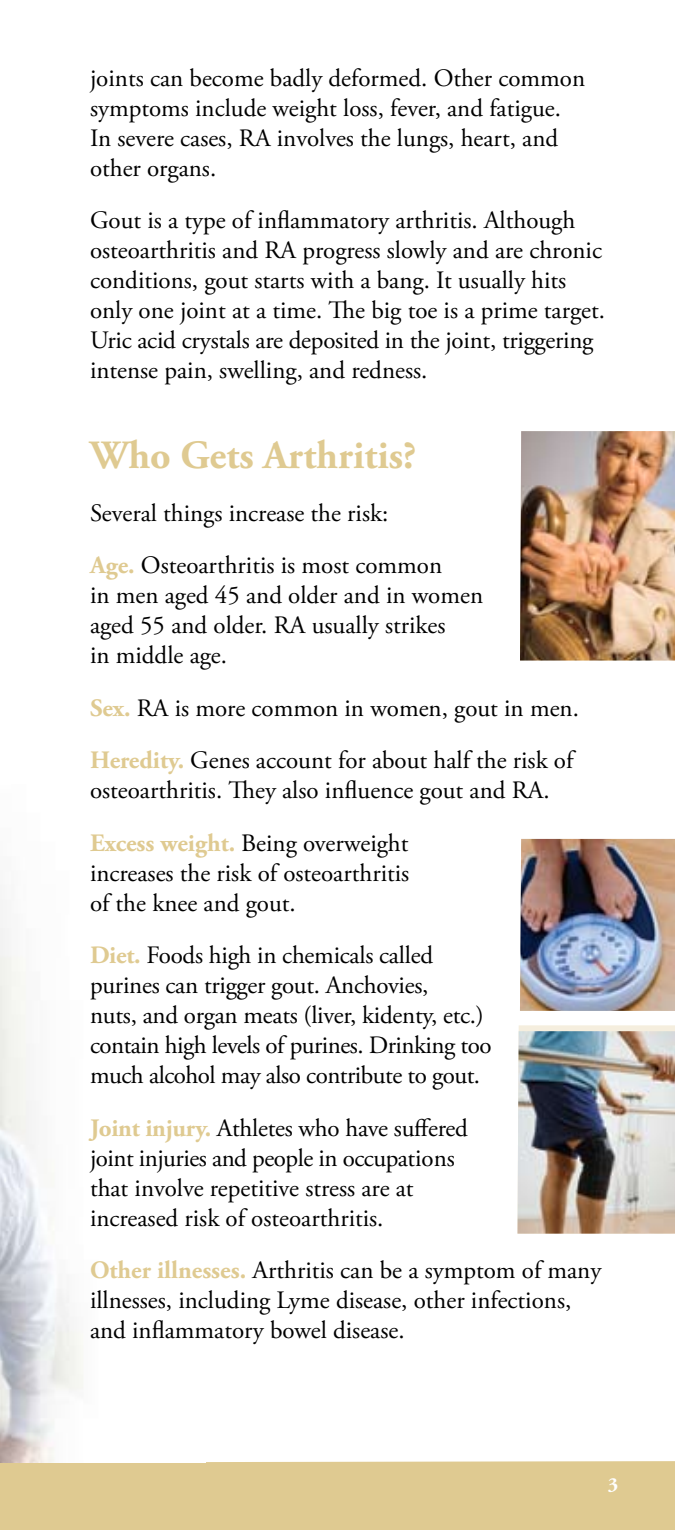
<style>
.page{position:relative;width:675px;height:1530px;background:#fff}
.page>*{position:absolute;margin:0;border:0;box-sizing:border-box;transform-origin:0 0}
.t1{font:700 40px "Adobe Garamond Pro";color:#dfca91}
.t2{font:25px/30px "Adobe Garamond Pro";color:#000}
.t3{font:700 20px "Adobe Garamond Pro";color:#fff}
.s1{font-weight:700;color:#dfca91}
</style>
<div class="page">
<div style="left:0;top:1461px;width:675px;height:69px;background:#dfca91"></div>
<img style="left:0;top:899px;width:205px;height:563px">
<img style="left:520px;top:431px;width:155px;height:230px">
<img style="left:520px;top:839px;width:155px;height:172px">
<svg style="left:517px;top:1025px;width:158px;height:209px"></svg>
<img style="left:518px;top:1031px;width:157px;height:203px">
<p class="t2" style="left:90px;top:64px;width:497px">joints can become badly deformed. Other common symptoms include weight loss, fever, and fatigue.<br>In severe cases, RA involves the lungs, heart, and other organs.</p>
<p class="t2" style="left:90px;top:206px;width:517px">Gout is a type of inflammatory arthritis. Although osteoarthritis and RA progress slowly and are chronic conditions, gout starts with a bang. It usually hits only one joint at a time. The big toe is a prime target.<br>Uric acid crystals are deposited in the joint, triggering intense pain, swelling, and redness.</p>
<h1 class="t1" style="left:90px;top:432px;width:328px">Who Gets Arthritis?</h1>
<p class="t2" style="left:90px;top:487px;width:354px;line-height:52.5px">Several things increase the risk:<br><span class="s1">Age.</span> Osteoarthritis is most common</p>
<p class="t2" style="left:90px;top:581px;width:395px">in men aged 45 and older and in women aged 55 and older. RA usually strikes<br>in middle age.</p>
<p class="t2" style="left:90px;top:682px;width:490px;line-height:52.5px"><span class="s1">Sex.</span> RA is more common in women, gout in men.<br><span class="s1">Heredity.</span> Genes account for about half the risk of</p>
<p class="t2" style="left:90px;top:765px;width:461px;line-height:52.5px">osteoarthritis. They also influence gout and RA.<br><span class="s1">Excess weight.</span> Being overweight</p>
<p class="t2" style="left:90px;top:859px;width:321px">increases the risk of osteoarthritis of the knee and gout.</p>
<p class="t2" style="left:90px;top:941px;width:403px"><span class="s1">Diet.</span> Foods high in chemicals called purines can trigger gout. Anchovies,<br>nuts, and organ meats (liver, kidenty, etc.) contain high levels of purines. Drinking too much alcohol may also contribute to gout.</p>
<p class="t2" style="left:90px;top:1114px;width:379px"><span class="s1">Joint injury.</span> Athletes who have suffered joint injuries and people in occupations that involve repetitive stress are at increased risk of osteoarthritis.</p>
<p class="t2" style="left:90px;top:1256px;width:513px"><span class="s1">Other illnesses.</span> Arthritis can be a symptom of many illnesses, including Lyme disease, other infections, and inflammatory bowel disease.</p>
<p class="t3" style="left:608px;top:1473px;width:12px">3</p>
</div>
